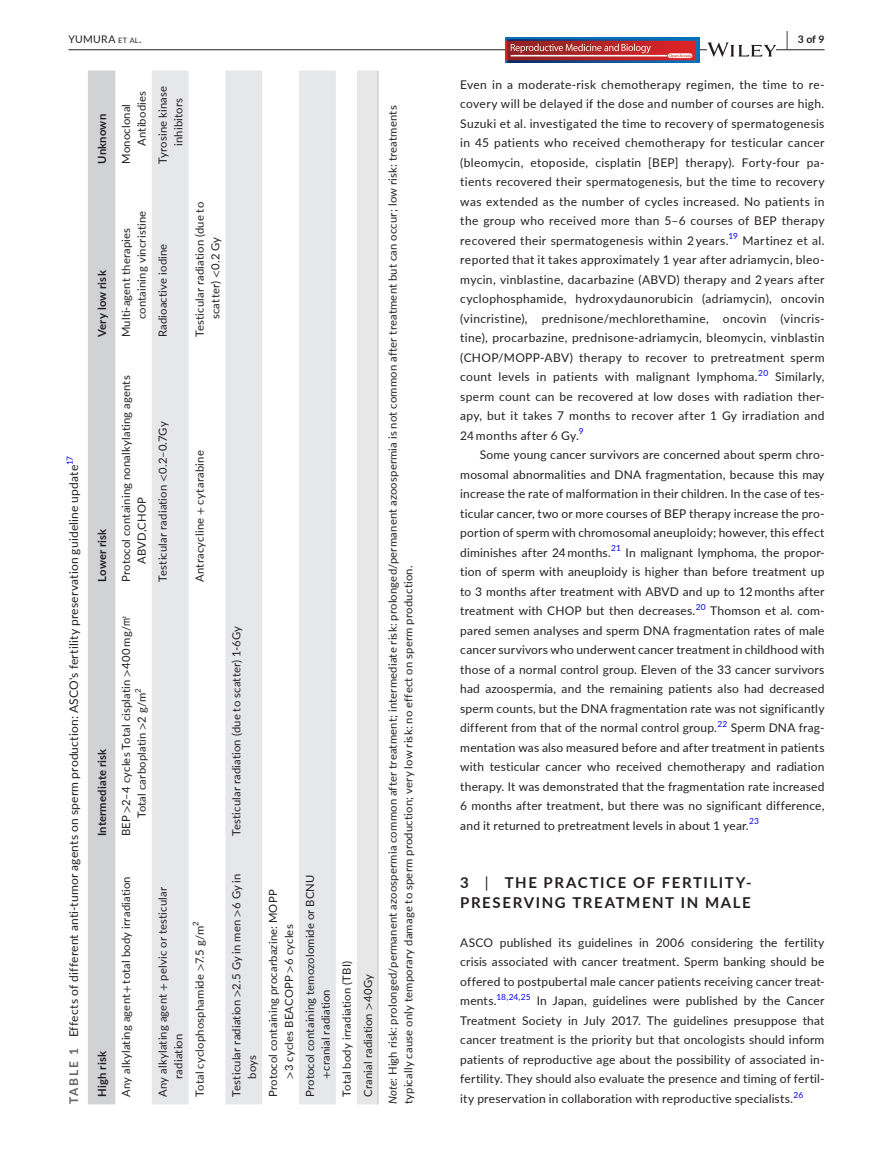
<style>
.page{position:relative;width:893px;height:1174px;background:#fff}
.page>*{position:absolute;margin:0;border:0;box-sizing:border-box;transform-origin:0 0}
.t1{font:700 15px/19.5px "Lato";letter-spacing:.105em;color:#231f20}
.t2{font:12px/19.5px "Lato";letter-spacing:.015em;color:#231f20;text-align:justify}
.t3{font:11.25px/15.8px "Lato";letter-spacing:.015em;color:#231f20}
.t4{font:700 11.25px "Lato";letter-spacing:.02em;color:#231f20}
.t5{font:10.5px "Lato";letter-spacing:.02em;color:#231f20}
.t6{font:700 10.5px "Lato";color:#231f20}
.t7{font:8.4px "Lato";letter-spacing:.01em;color:#00f}
.t8{font:7.8px "Lato";color:#231f20}
.s1{font-size:7.35px}
.s2{font-size:19.5px}
.s3{font-style:italic}
.s4{font-family:"STIX"}
.s5{font-weight:700;color:#636366}
.s6{font-family:"Arial Unicode MS"}
.s7{font-weight:400}
</style>
<div class="page">
<hr style="left:68px;top:49px;width:756px;height:1px;background:#231f20">
<img style="left:506px;top:37px;width:194px;height:25px">
<svg style="left:707px;top:42px;width:69px;height:15px"></svg>
<div style="left:88px;top:70px;width:27px;height:1034px;background:#d1d2d4"></div>
<svg style="left:152px;top:70px;width:226px;height:1034px;fill:#e6e7e9"></svg>
<hr style="left:377px;top:844px;width:2px;height:260px;background:#d1d2d4">
<hr style="left:377px;top:589px;width:2px;height:255px;background:#d1d2d4">
<hr style="left:377px;top:345px;width:2px;height:244px;background:#d1d2d4">
<hr style="left:377px;top:171px;width:2px;height:174px;background:#d1d2d4">
<hr style="left:377px;top:71px;width:2px;height:100px;background:#d1d2d4">
<p class="t5" style="left:68px;top:31px;width:75px">YUMURA <span class="s1">et al</span>.</p>
<p class="t6" style="left:786px;top:31px;width:40px"><span class="s2">|</span> 3 of 9</p>
<p class="t2" style="left:460px;top:74px;width:366px">Even in a moderate-risk chemotherapy regimen, the time to re&shy;covery will be delayed if the dose and number of courses are high.<br>Suzuki et al. investigated the time to recovery of spermatogenesis in 45 patients who received chemotherapy for testicular cancer (bleomycin, etoposide, cisplatin [BEP] therapy). Forty-four pa&shy;tients recovered their spermatogenesis, but the time to recovery was extended as the number of cycles increased. No patients in the group who received more than 5–6 courses of BEP therapy recovered their spermatogenesis within 2 years.<sup>19</sup> Martinez et al. reported that it takes approximately 1 year after adriamycin, bleo&shy;mycin, vinblastine, dacarbazine (ABVD) therapy and 2 years after cyclophosphamide, hydroxydaunorubicin (adriamycin), oncovin (vincristine), prednisone/mechlorethamine, oncovin (vincris&shy;tine), procarbazine, prednisone-adriamycin, bleomycin, vinblastin (CHOP/MOPP-ABV) therapy to recover to pretreatment sperm count levels in patients with malignant lymphoma.<sup>20</sup> Similarly, sperm count can be recovered at low doses with radiation ther&shy;apy, but it takes 7 months to recover after 1 Gy irradiation and 24 months after 6 Gy.<sup>9</sup></p>
<p class="t2" style="left:460px;top:444px;width:366px;text-indent:20px">Some young cancer survivors are concerned about sperm chro&shy;mosomal abnormalities and DNA fragmentation, because this may increase the rate of malformation in their children. In the case of tes&shy;ticular cancer, two or more courses of BEP therapy increase the pro&shy;portion of sperm with chromosomal aneuploidy; however, this effect diminishes after 24 months.</p>
<p class="t3" style="left:154px;top:164px;width:80px;text-align:center;rotate:-90deg">Tyrosine kinase inhibitors</p>
<p class="t3" style="left:118px;top:146px;width:56px;text-indent:-18px;rotate:-90deg">Monoclonal<br>Antibodies</p>
<p class="t3" style="left:384px;top:1104px;width:1000px;rotate:-90deg"><span class="s3">Note</span>: High risk: prolonged/permanent azoospermia common after treatment; intermediate risk: prolonged/permanent azoospermia is not common after treatment but can occur; low risk: treatments typically cause only temporary damage to sperm production; very low risk: no effect on sperm production.</p>
<p class="t4" style="left:94px;top:164px;width:51px;rotate:-90deg">Unknown</p>
<p class="t3" style="left:191px;top:319px;width:119px;text-indent:-18px;rotate:-90deg">Testicular radiation (due to scatter) <span class="s4">&lt;</span>0.2 Gy</p>
<p class="t3" style="left:118px;top:319px;width:110px;text-indent:-18px;rotate:-90deg">Multi-agent therapies containing vincristine</p>
<p class="t3" style="left:154px;top:337px;width:95px;rotate:-90deg">Radioactive iodine</p>
<p class="t4" style="left:94px;top:337px;width:68px;rotate:-90deg">Very low risk</p>
<p class="t3" style="left:118px;top:564px;width:190px;text-indent:-18px;rotate:-90deg">Protocol containing nonalkylating agents<br>ABVD,CHOP</p>
<p class="t3" style="left:154px;top:582px;width:162px;rotate:-90deg">Testicular radiation <span class="s4">&lt;</span>0.2–0.7Gy</p>
<p class="t3" style="left:191px;top:582px;width:133px;rotate:-90deg">Antracycline <span class="s4">+</span> cytarabine</p>
<p class="t7" style="left:64px;top:465px;width:11px;rotate:-90deg">17</p>
<p class="t2" style="left:64px;top:1104px;width:641px;rotate:-90deg"><span class="s5">TABLE 1</span> Effects of different anti-tumor agents on sperm production: ASCO's fertility preservation guideline update</p>
<p class="t4" style="left:94px;top:582px;width:55px;rotate:-90deg">Lower risk</p>
<p class="t7" style="left:611px;top:542px;width:11px">21</p>
<p class="t2" style="left:460px;top:542px;width:366px;text-indent:165px">In malignant lymphoma, the propor&shy;tion of sperm with aneuploidy is higher than before treatment up to 3 months after treatment with ABVD and up to 12 months after treatment with CHOP but then decreases.</p>
<p class="t7" style="left:696px;top:601px;width:11px">20</p>
<p class="t2" style="left:460px;top:600px;width:366px;text-indent:250px">Thomson et al. com&shy;pared semen analyses and sperm DNA fragmentation rates of male cancer survivors who underwent cancer treatment in childhood with those of a normal control group. Eleven of the 33 cancer survivors had azoospermia, and the remaining patients also had decreased sperm counts, but the DNA fragmentation rate was not significantly different from that of the normal control group.</p>
<p class="t3" style="left:118px;top:818px;width:205px;text-indent:-18px;rotate:-90deg">BEP <span class="s4">&gt;</span>2–4 cycles Total cisplatin <span class="s4">&gt;</span>400 mg/<span class="s6">㎡<br></span>Total carboplatin <span class="s4">&gt;</span>2 g/m</p>
<p class="t3" style="left:228px;top:836px;width:212px;rotate:-90deg">Testicular radiation (due to scatter) 1-6Gy</p>
<p class="t8" style="left:132px;top:693px;width:6px;rotate:-90deg">2</p>
<p class="t7" style="left:717px;top:718px;width:11px">22</p>
<p class="t2" style="left:460px;top:717px;width:366px;text-indent:270px">Sperm DNA frag&shy;mentation was also measured before and after treatment in patients with testicular cancer who received chemotherapy and radiation therapy. It was demonstrated that the fragmentation rate increased 6 months after treatment, but there was no significant difference, and it returned to pretreatment levels in about 1 year.</p>
<p class="t4" style="left:94px;top:836px;width:89px;rotate:-90deg">Intermediate risk</p>
<p class="t7" style="left:749px;top:815px;width:11px">23</p>
<p class="t3" style="left:228px;top:1078px;width:207px;text-indent:-18px;rotate:-90deg">Testicular radiation <span class="s4">&gt;</span>2.5 Gy in men <span class="s4">&gt;</span>6 Gy in boys</p>
<p class="t3" style="left:302px;top:1078px;width:206px;text-indent:-18px;rotate:-90deg">Protocol containing temozolomide or BCNU <span class="s4">+</span>cranial radiation</p>
<p class="t1" style="left:460px;top:872px;width:293px">3 <span class="s7">|</span> THE PRACTICE OF FERTILITY-<br>PRESERVING TREATMENT IN MALE</p>
<p class="t2" style="left:460px;top:932px;width:366px">ASCO published its guidelines in 2006 considering the fertility crisis associated with cancer treatment. Sperm banking should be offered to postpubertal male cancer patients receiving cancer treat&shy;ments.<sup>18,24,25</sup> In Japan, guidelines were published by the Cancer Treatment Society in July 2017. The guidelines presuppose that cancer treatment is the priority but that oncologists should inform patients of reproductive age about the possibility of associated in&shy;fertility. They should also evaluate the presence and timing of fertil&shy;ity preservation in collaboration with reproductive specialists.<sup>26</sup></p>
<p class="t3" style="left:118px;top:1096px;width:222px;rotate:-90deg">Any alkylating agent <span class="s4">+</span> total body irradiation</p>
<p class="t3" style="left:154px;top:1079px;width:193px;text-indent:-18px;rotate:-90deg">Any alkylating agent <span class="s4">+</span> pelvic or testicular radiation</p>
<p class="t3" style="left:265px;top:1078px;width:191px;text-indent:-18px;rotate:-90deg">Protocol containing procarbazine: MOPP <span class="s4">&gt;</span>3 cycles BEACOPP <span class="s4">&gt;</span>6 cycles</p>
<p class="t8" style="left:190px;top:926px;width:6px;rotate:-90deg">2</p>
<p class="t3" style="left:191px;top:1097px;width:172px;rotate:-90deg">Total cyclophosphamide <span class="s4">&gt;</span>7.5 g/m</p>
<p class="t3" style="left:336px;top:1096px;width:137px;line-height:21px;rotate:-90deg">Total body irradiation (TBI)<br>Cranial radiation <span class="s4">&gt;</span>40Gy</p>
<p class="t4" style="left:94px;top:1096px;width:47px;rotate:-90deg">High risk</p>
</div>
